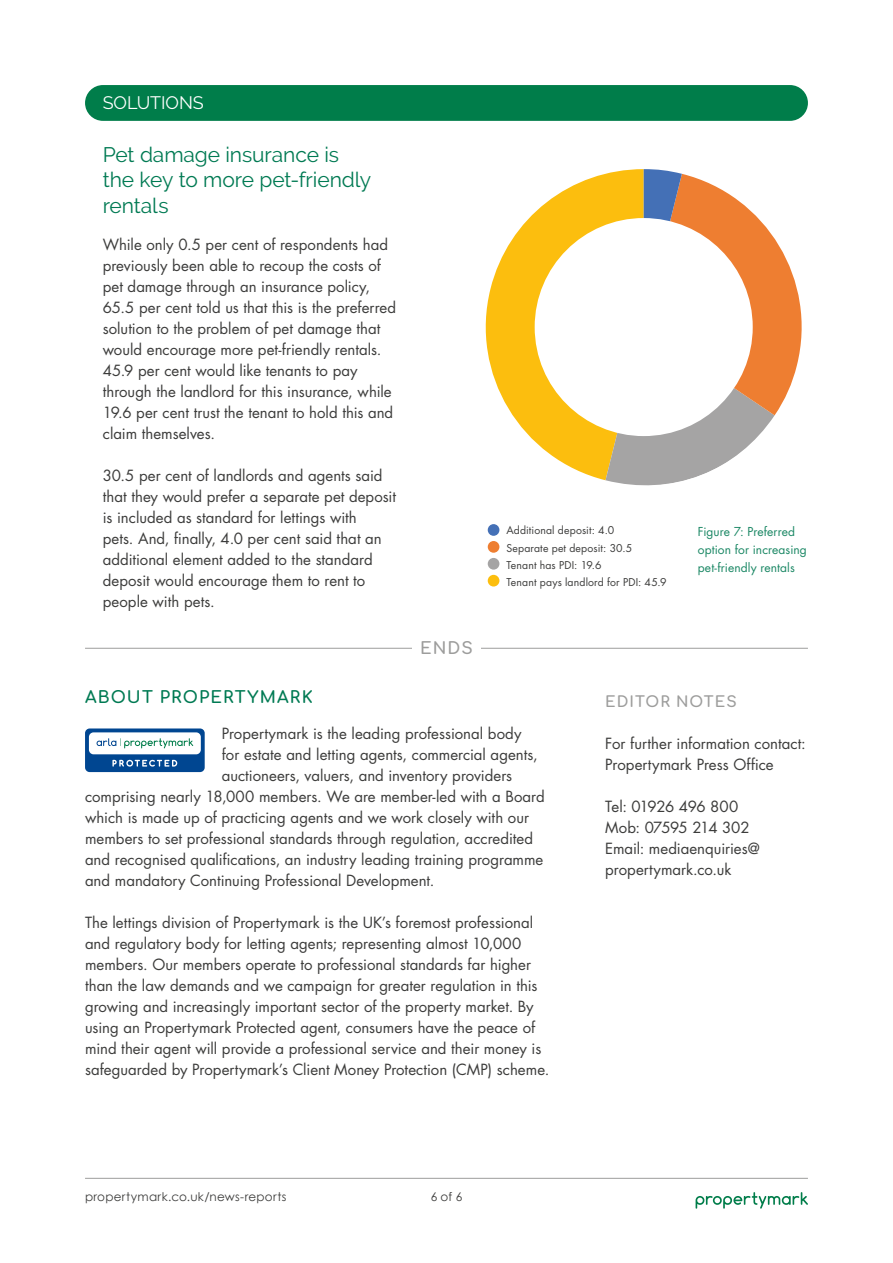
<style>
.page{position:relative;width:893px;height:1263px;background:#fff}
.page>*{position:absolute;margin:0;border:0;box-sizing:border-box;transform-origin:0 0}
.t1{font:21px/25.5px "Raleway";letter-spacing:-.005em;color:#007a53}
.t2{font:18px "Raleway";letter-spacing:-.005em;color:#fff}
.t3{font:700 16.5px "Comfortaa";letter-spacing:.07em;color:#007a53}
.t4{font:700 16.5px "Comfortaa";color:#9d9d9c}
.t5{font:15px/21px "Futura Std";color:#3c3c3b}
.t6{font:700 15px "Comfortaa";letter-spacing:.07em;color:#9d9d9c}
.t7{font:12px/18px "Futura Std";letter-spacing:.01em;color:#1a8764}
.t8{font:12px "Century Gothic";letter-spacing:.02em;color:#3c3c3b}
.t9{font:10.5px/17.2px "Futura Std";letter-spacing:.015em;color:#3c3c3b}
</style>
<div class="page">
<hr style="left:85px;top:1178px;width:723px;height:1px;background:#9d9d9c">
<svg style="left:696px;top:1192px;width:112px;height:16px"></svg>
<div style="left:85px;top:85px;width:723px;height:36px;background:#007d4a;border-radius:18px"></div>
<svg style="left:485px;top:174px;width:120px;height:306px"></svg>
<svg style="left:605px;top:169px;width:197px;height:317px"></svg>
<div style="left:488px;top:575px;width:11px;height:11px;background:#fcbe0e;border-radius:50%"></div>
<div style="left:488px;top:558px;width:11px;height:12px;background:#a5a4a4;border-radius:50%"></div>
<div style="left:488px;top:541px;width:11px;height:12px;background:#ee7e31;border-radius:50%"></div>
<div style="left:488px;top:524px;width:11px;height:12px;background:#4470b6;border-radius:50%"></div>
<hr style="left:85px;top:648px;width:723px;height:1px;background:#9d9d9c">
<div style="left:412px;top:639px;width:69px;height:17px;background:#fff"></div>
<svg style="left:85px;top:728px;width:120px;height:44px"></svg>
<p class="t2" style="left:103px;top:93px;width:103px">SOLUTIONS</p>
<h1 class="t1" style="left:103px;top:142px;width:270px">Pet damage insurance is the key to more pet-friendly rentals</h1>
<p class="t5" style="left:103px;top:234px;width:295px">While only 0.5 per cent of respondents had previously been able to recoup the costs of pet damage through an insurance policy, 65.5 per cent told us that this is the preferred solution to the problem of pet damage that would encourage more pet-friendly rentals.<br>45.9 per cent would like tenants to pay through the landlord for this insurance, while 19.6 per cent trust the tenant to hold this and claim themselves.</p>
<p class="t5" style="left:103px;top:465px;width:295px">30.5 per cent of landlords and agents said that they would prefer a separate pet deposit is included as standard for lettings with<br>pets. And, finally, 4.0 per cent said that an additional element added to the standard deposit would encourage them to rent to people with pets.</p>
<p class="t4" style="left:420px;top:633px;width:54px">ENDS</p>
<p class="t9" style="left:506px;top:522px;width:162px">Additional deposit: 4.0<br>Separate pet deposit: 30.5<br>Tenant has PDI: 19.6<br>Tenant pays landlord for PDI: 45.9</p>
<p class="t7" style="left:698px;top:522px;width:111px">Figure 7: Preferred option for increasing pet-friendly rentals</p>
<p class="t3" style="left:85px;top:682px;width:229px">ABOUT PROPERTYMARK</p>
<p class="t5" style="left:222px;top:723px;width:301px">Propertymark is the leading professional body</p>
<p class="t5" style="left:222px;top:744px;width:318px">for estate and letting agents, commercial agents,</p>
<p class="t5" style="left:222px;top:765px;width:292px">auctioneers, valuers, and inventory providers</p>
<p class="t5" style="left:85px;top:786px;width:461px">comprising nearly 18,000 members. We are member-led with a Board</p>
<p class="t5" style="left:85px;top:807px;width:445px">which is made up of practicing agents and we work closely with our</p>
<p class="t5" style="left:85px;top:828px;width:450px">members to set professional standards through regulation, accredited</p>
<p class="t5" style="left:85px;top:849px;width:460px">and recognised qualifications, an industry leading training programme</p>
<p class="t5" style="left:85px;top:870px;width:351px">and mandatory Continuing Professional Development.</p>
<p class="t5" style="left:85px;top:912px;width:466px">The lettings division of Propertymark is the UK’s foremost professional and regulatory body for letting agents; representing almost 10,000 members. Our members operate to professional standards far higher than the law demands and we campaign for greater regulation in this growing and increasingly important sector of the property market. By using an Propertymark Protected agent, consumers have the peace of mind their agent will provide a professional service and their money is safeguarded by Propertymark’s Client Money Protection (CMP) scheme.</p>
<p class="t8" style="left:85px;top:1188px;width:203px">propertymark.co.uk/news-reports</p>
<p class="t8" style="left:431px;top:1188px;width:33px">6 of 6</p>
<p class="t6" style="left:605px;top:688px;width:133px">EDITOR NOTES</p>
<p class="t5" style="left:605px;top:733px;width:202px">For further information contact:<br>Propertymark Press Office</p>
<p class="t5" style="left:605px;top:796px;width:156px">Tel: 01926 496 800<br>Mob: 07595 214 302<br>Email: mediaenquiries@ propertymark.co.uk</p>
</div>
